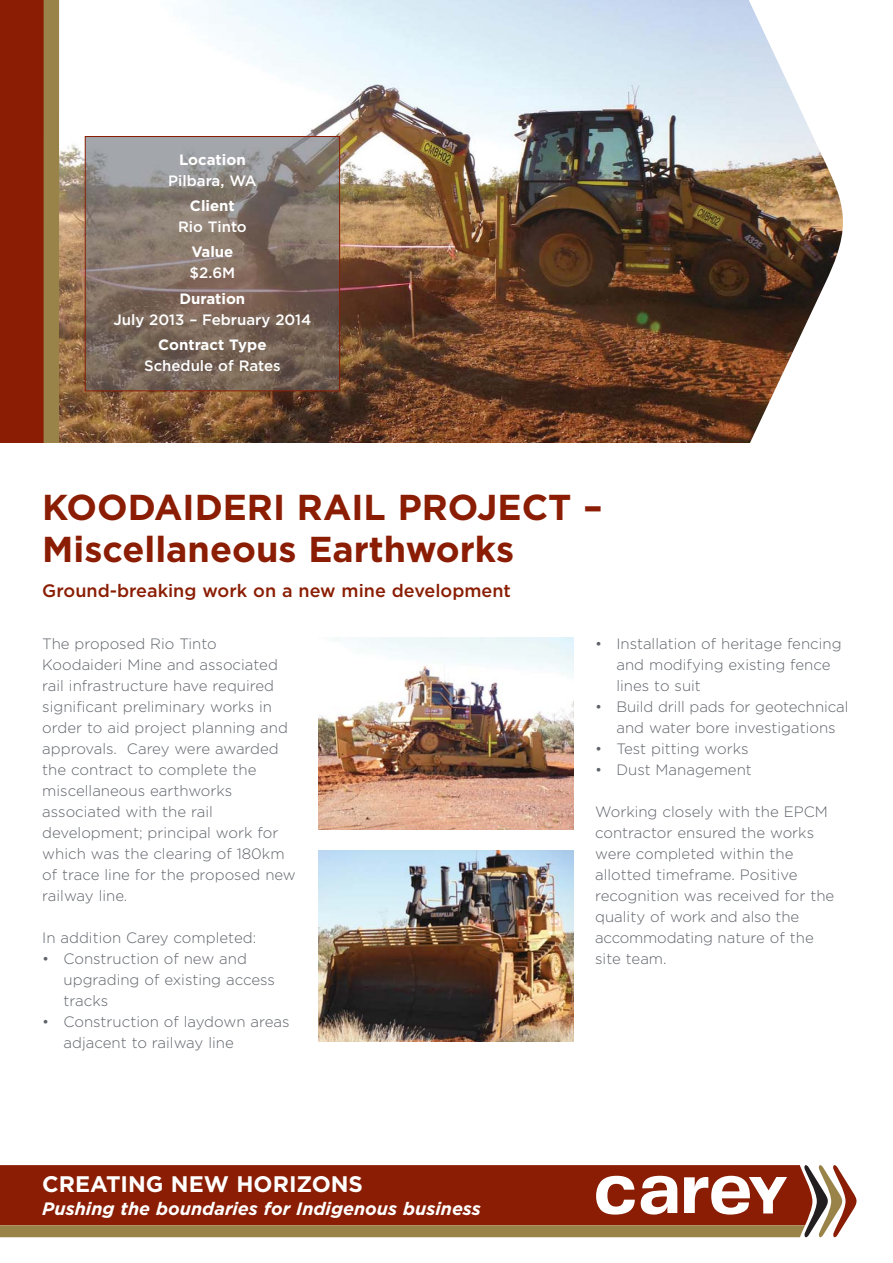
<style>
.page{position:relative;width:893px;height:1263px;background:#fff}
.page>*{position:absolute;margin:0;border:0;box-sizing:border-box;transform-origin:0 0}
.t1{font:700 36px/42px "Gotham";color:#8a1d03}
.t2{font:700 22.5px "Gotham";color:#fff}
.t3{font:italic 700 18px "Gotham";color:#fff}
.t4{font:500 18px "Gotham";color:#8a1d03}
.t5{font:300 15px/21px "Gotham";color:#5f636a}
.t6{font:500 15px "Gotham";color:#fff}
.t7{font:700 15px "Gotham";color:#fff}
</style>
<div class="page">
<img style="left:59px;top:0;width:784px;height:442px">
<div style="left:6px;top:0;width:53px;height:442px;background:#9a8348"></div>
<div style="left:0;top:0;width:44px;height:442px;background:#8a1d03"></div>
<img style="left:87px;top:138px;width:251px;height:251px">
<div style="left:85px;top:136px;width:255px;height:255px;border:1px solid #8a1d03"></div>
<img style="left:319px;top:638px;width:255px;height:191px">
<img style="left:319px;top:850px;width:255px;height:192px">
<svg style="left:0;top:1165px;width:842px;height:72px;background:#964125"></svg>
<p class="t7" style="left:179px;top:154px;width:68px">Location</p>
<p class="t6" style="left:168px;top:175px;width:90px">Pilbara, WA</p>
<p class="t7" style="left:190px;top:200px;width:46px">Client</p>
<p class="t6" style="left:178px;top:221px;width:70px">Rio Tinto</p>
<p class="t7" style="left:191px;top:247px;width:44px">Value</p>
<p class="t6" style="left:190px;top:268px;width:47px">$2.6M</p>
<p class="t7" style="left:179px;top:293px;width:67px">Duration</p>
<p class="t6" style="left:113px;top:314px;width:200px">July 2013 – February 2014</p>
<p class="t7" style="left:158px;top:339px;width:110px">Contract Type</p>
<p class="t6" style="left:144px;top:360px;width:138px">Schedule of Rates</p>
<h1 class="t1" style="left:42px;top:488px;width:562px">KOODAIDERI RAIL PROJECT –<br>Miscellaneous Earthworks</h1>
<p class="t4" style="left:42px;top:584px;width:470px">Ground-breaking work on a new mine development</p>
<p class="t5" style="left:616px;top:634px;width:227px;text-indent:-21px">• Installation of heritage fencing and modifying existing fence lines to suit</p>
<p class="t5" style="left:595px;top:697px;width:255px;text-align:center">• Build drill pads for geotechnical and water bore investigations</p>
<p class="t5" style="left:595px;top:739px;width:155px">• Test pitting works</p>
<p class="t5" style="left:595px;top:760px;width:158px">• Dust Management</p>
<p class="t5" style="left:595px;top:802px;width:241px">Working closely with the EPCM contractor ensured the works were completed within the allotted timeframe. Positive recognition was received for the quality of work and also the accommodating nature of the site team.</p>
<p class="t5" style="left:42px;top:634px;width:255px">The proposed Rio Tinto<br>Koodaideri Mine and associated rail infrastructure have required significant preliminary works in order to aid project planning and approvals. Carey were awarded the contract to complete the miscellaneous earthworks associated with the rail development; principal work for which was the clearing of 180km of trace line for the proposed new railway line.</p>
<p class="t5" style="left:42px;top:928px;width:215px">In addition Carey completed:</p>
<p class="t5" style="left:64px;top:949px;width:213px;text-indent:-21px">• Construction of new and upgrading of existing access tracks</p>
<p class="t5" style="left:64px;top:1012px;width:227px;text-indent:-21px">• Construction of laydown areas adjacent to railway line</p>
<h2 class="t2" style="left:42px;top:1176px;width:322px">CREATING NEW HORIZONS</h2>
<p class="t3" style="left:42px;top:1201px;width:440px">Pushing the boundaries for Indigenous business</p>
</div>
